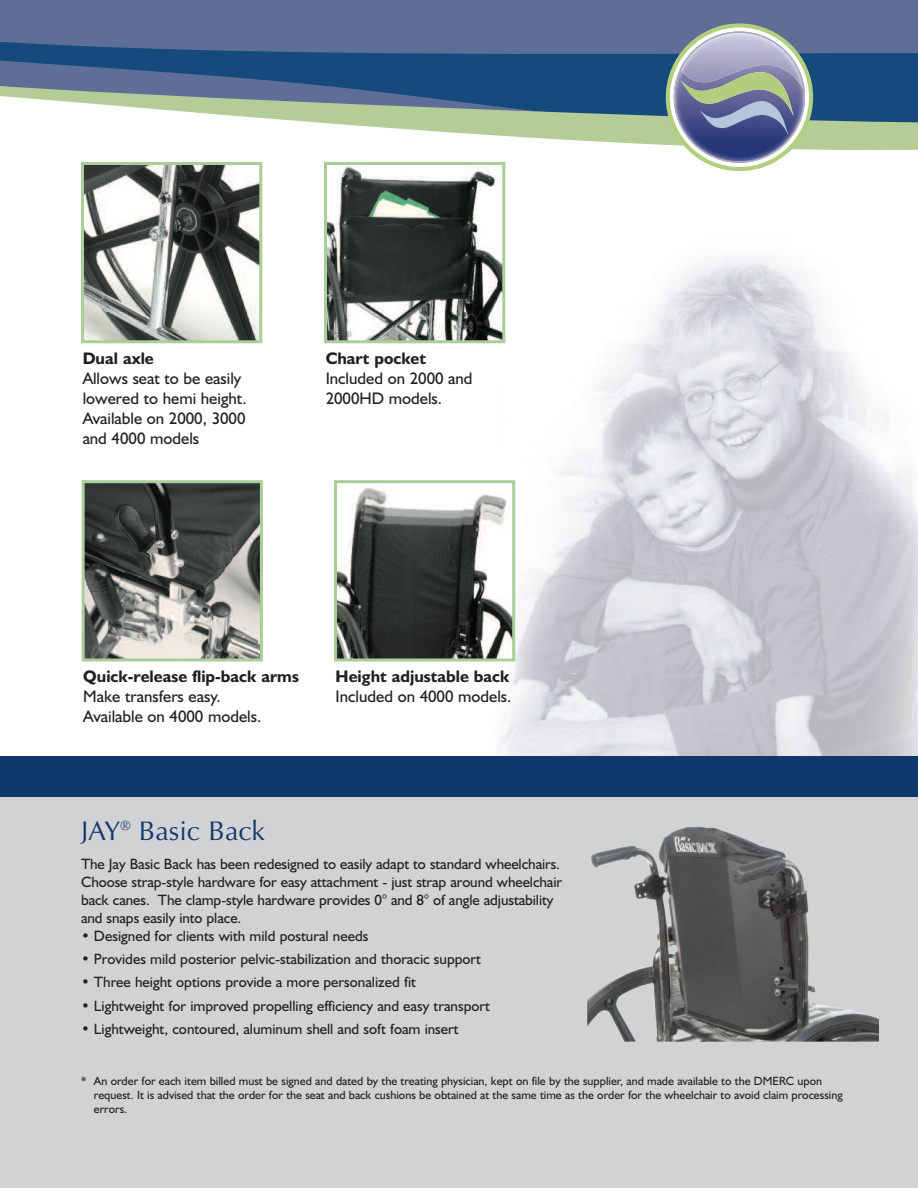
<style>
.page{position:relative;width:918px;height:1188px;background:#fff}
.page>*{position:absolute;margin:0;border:0;box-sizing:border-box;transform-origin:0 0}
.t1{font:27px "Optima LT Std";color:#11386d}
.t2{font:16.8px/20.1px "Humanist 521 BT";color:#231f20}
.t3{font:700 16.8px "Humanist 521 BT";color:#231f20}
.t4{font:15px/18px "Humanist 521 BT";color:#231f20}
.t5{font:12px/14.4px "Humanist 521 BT";color:#231f20}
</style>
<div class="page">
<img style="left:406px;top:216px;width:512px;height:540px">
<div style="left:0;top:775px;width:918px;height:413px;background:#d1d2d4"></div>
<div style="left:0;top:756px;width:918px;height:40px;background:#11386d"></div>
<div style="left:0;top:0;width:918px;height:42px;background:#5e6e97"></div>
<svg style="left:0;top:42px;width:918px;height:108px"></svg>
<img style="left:587px;top:890px;width:292px;height:152px">
<img style="left:85px;top:166px;width:173px;height:173px">
<div style="left:81px;top:162px;width:181px;height:181px;border:3px solid #a9ce97"></div>
<img style="left:328px;top:166px;width:173px;height:173px">
<div style="left:324px;top:162px;width:181px;height:181px;border:3px solid #a9ce97"></div>
<img style="left:86px;top:484px;width:173px;height:173px">
<div style="left:82px;top:480px;width:181px;height:181px;border:3px solid #a9ce97"></div>
<img style="left:338px;top:484px;width:173px;height:173px">
<div style="left:334px;top:480px;width:181px;height:181px;border:3px solid #a9ce97"></div>
<svg style="left:666px;top:23px;width:147px;height:148px"></svg>
<img style="left:680px;top:32px;width:124px;height:59px">
<p class="t3" style="left:83px;top:352px;width:73px">Dual axle</p>
<p class="t2" style="left:83px;top:370px;width:165px">Allows seat to be easily lowered to hemi height.<br>Available on 2000, 3000 and 4000 models</p>
<p class="t3" style="left:326px;top:352px;width:102px">Chart pocket</p>
<p class="t2" style="left:326px;top:370px;width:148px">Included on 2000 and<br>2000HD models.</p>
<p class="t3" style="left:83px;top:670px;width:217px">Quick-release flip-back arms</p>
<p class="t2" style="left:83px;top:688px;width:180px">Make transfers easy.<br>Available on 4000 models.</p>
<p class="t3" style="left:336px;top:670px;width:175px">Height adjustable back</p>
<p class="t2" style="left:336px;top:688px;width:177px">Included on 4000 models.</p>
<h1 class="t1" style="left:81px;top:820px;width:186px">JAY<sup>®</sup> Basic Back</h1>
<p class="t4" style="left:81px;top:856px;width:483px">The Jay Basic Back has been redesigned to easily adapt to standard wheelchairs.<br>Choose strap-style hardware for easy attachment - just strap around wheelchair back canes. The clamp-style hardware provides 0° and 8° of angle adjustability and snaps easily into place.</p>
<p class="t4" style="left:81px;top:928px;width:289px">• Designed for clients with mild postural needs</p>
<p class="t4" style="left:81px;top:952px;width:402px">• Provides mild posterior pelvic-stabilization and thoracic support</p>
<p class="t4" style="left:81px;top:975px;width:336px">• Three height options provide a more personalized fit</p>
<p class="t4" style="left:81px;top:998px;width:410px">• Lightweight for improved propelling efficiency and easy transport</p>
<p class="t4" style="left:81px;top:1022px;width:379px">• Lightweight, contoured, aluminum shell and soft foam insert</p>
<p class="t5" style="left:94px;top:1075px;width:750px;text-indent:-13px">* An order for each item billed must be signed and dated by the treating physician, kept on file by the supplier, and made available to the DMERC upon request. It is advised that the order for the seat and back cushions be obtained at the same time as the order for the wheelchair to avoid claim processing errors.</p>
</div>
